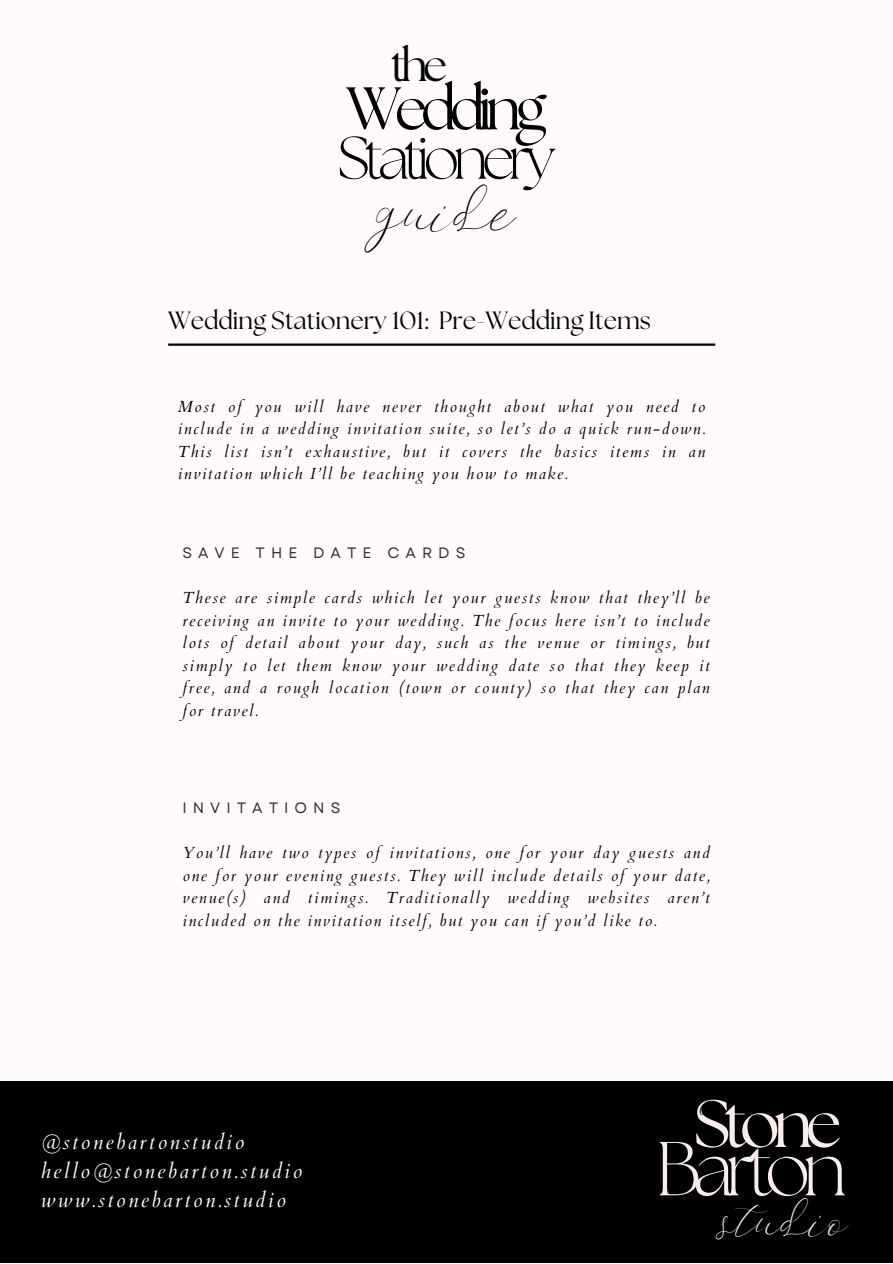
<style>
.page{position:relative;width:893px;height:1264px;background:#fff}
.page>*{position:absolute;margin:0;border:0;box-sizing:border-box;transform-origin:0 0}
.t1{font:300 76.2px "The Seasons";letter-spacing:-.1em;color:#f8eded}
.t2{font:66.75px "The Seasons";letter-spacing:-.1em;color:#f8eded}
.t3{font:300 60px "The Seasons";letter-spacing:-.1em;color:#000}
.t4{font:60px "The Seasons";letter-spacing:-.1em;color:#000}
.t5{font:47.55px "Kelmi";color:#000}
.t6{font:45px "The Seasons";color:#000}
.t7{font:38.85px "Kelmi";color:#f8eded}
.t8{font:24.9px "The Seasons";color:#020402}
.t9{font:italic 21px "Cardo";letter-spacing:.12em;color:#fffbfb}
.t10{font:italic 16.05px/22.5px "Cardo";letter-spacing:.1em;color:#020402;text-align:justify}
.t11{font:15px "Garet";letter-spacing:.4em;color:#333}
</style>
<div class="page">
<div style="left:0;top:0;width:892px;height:1262px;background:#fffbfb"></div>
<div style="left:0;top:1081px;width:892px;height:181px;background:#000"></div>
<hr style="left:168px;top:343px;width:547px;height:3px;background:#020402">
<p class="t6" style="left:390px;top:45px;width:58px">the</p>
<p class="t4" style="left:346px;top:81px;width:201px">Wedding</p>
<p class="t3" style="left:337px;top:131px;width:220px">Stationery</p>
<p class="t5" style="left:376px;top:187px;width:141px">guide</p>
<p class="t8" style="left:168px;top:309px;width:484px">Wedding Stationery 101: Pre-Wedding Items</p>
<p class="t10" style="left:178px;top:395px;width:528px">Most of you will have never thought about what you need to include in a wedding invitation suite, so let’s do a quick run-down.<br>This list isn’t exhaustive, but it covers the basics items in an invitation which I’ll be teaching you how to make.</p>
<p class="t11" style="left:182px;top:542px;width:284px">SAVE THE DATE CARDS</p>
<p class="t10" style="left:182px;top:587px;width:528px">These are simple cards which let your guests know that they’ll be receiving an invite to your wedding. The focus here isn’t to include lots of detail about your day, such as the venue or timings, but simply to let them know your wedding date so that they keep it free, and a rough location (town or county) so that they can plan for travel.</p>
<p class="t11" style="left:182px;top:796px;width:159px">INVITATIONS</p>
<p class="t10" style="left:182px;top:841px;width:528px">You’ll have two types of invitations, one for your day guests and one for your evening guests. They will include details of your date, venue(s) and timings. Traditionally wedding websites aren’t included on the invitation itself, but you can if you’d like to.</p>
<p class="t9" style="left:41px;top:1127px;width:205px">@stonebartonstudio</p>
<p class="t9" style="left:41px;top:1156px;width:263px">hello@stonebarton.studio</p>
<p class="t9" style="left:41px;top:1186px;width:247px">www.stonebarton.studio</p>
<p class="t2" style="left:693px;top:1093px;width:149px">Stone</p>
<p class="t1" style="left:655px;top:1134px;width:193px">Barton</p>
<p class="t7" style="left:720px;top:1199px;width:128px">studio</p>
</div>
